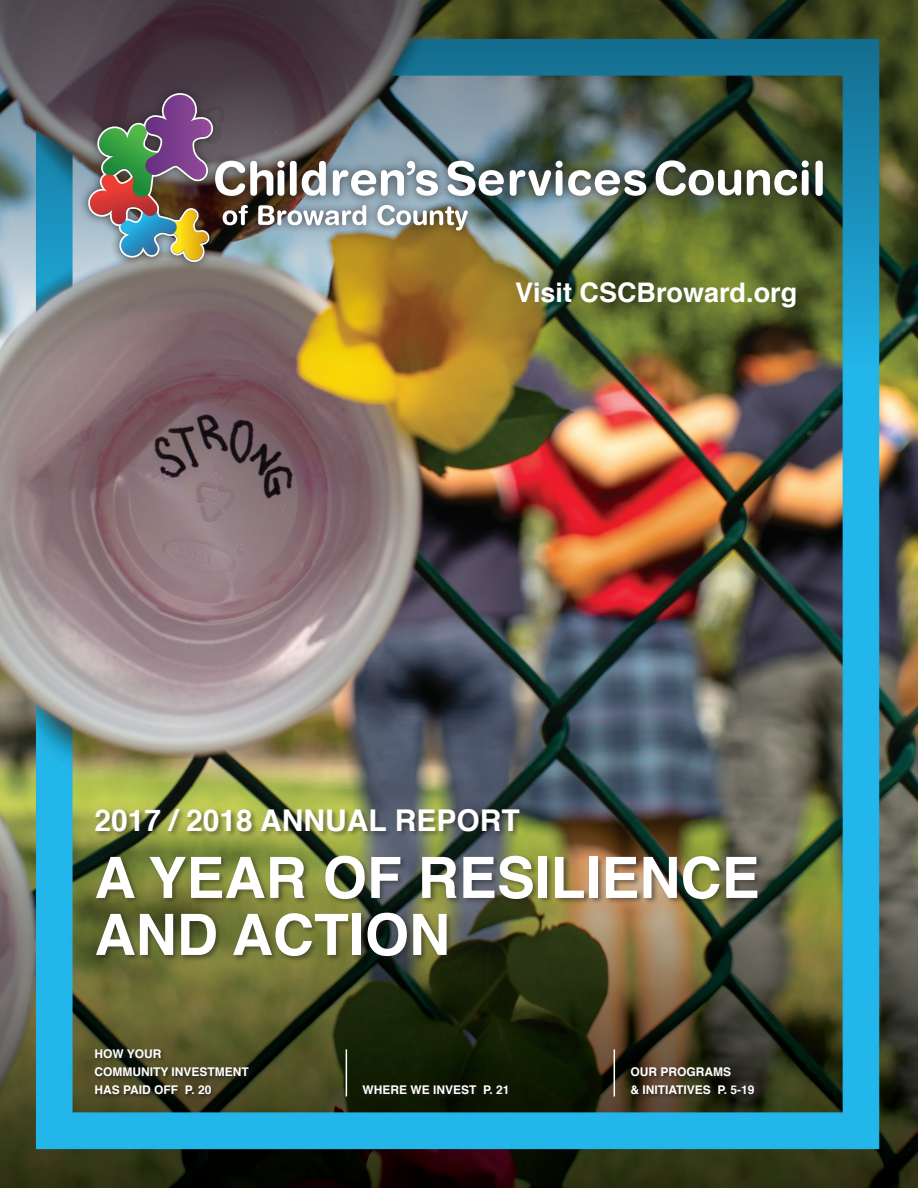
<style>
.page{position:relative;width:918px;height:1188px;background:#fff}
.page>*{position:absolute;margin:0;border:0;box-sizing:border-box;transform-origin:0 0}
.t1{font:700 57px/57px "Helvetica";color:#fff}
.t2{font:700 30px "Helvetica";color:#fff}
.t3{font:700 27px "Helvetica";color:#fff}
.t4{font:700 12px/18px "Helvetica";color:#fff}
</style>
<div class="page">
<img style="left:0;top:531px;width:918px;height:657px">
<img style="left:0;top:0;width:918px;height:531px">
<div style="left:94px;top:808px;width:671px;height:155px;background:#231f20;opacity:.5"></div>
<div style="left:79px;top:83px;width:753px;height:188px;background:#231f20;opacity:.75"></div>
<svg style="left:510px;top:161px;width:136px;height:35px"></svg>
<svg style="left:656px;top:160px;width:85px;height:36px"></svg>
<svg style="left:747px;top:160px;width:62px;height:35px"></svg>
<div style="left:802px;top:170px;width:7px;height:25px;background:#fff;border-radius:3px"></div>
<div style="left:815px;top:161px;width:8px;height:35px;background:#fff;border-radius:4px"></div>
<img style="left:88px;top:93px;width:416px;height:169px">
<div style="left:94px;top:1048px;width:666px;height:51px;background:#231f20;opacity:.75"></div>
<h3 class="t3" style="left:515px;top:270px;width:284px">Visit CSCBroward.org</h3>
<h2 class="t2" style="left:94px;top:796px;width:427px">2017 / 2018 ANNUAL REPORT</h2>
<h1 class="t1" style="left:94px;top:850px;width:667px">A YEAR OF RESILIENCE<br>AND ACTION</h1>
<p class="t4" style="left:94px;top:1044px;width:156px">HOW YOUR<br>COMMUNITY INVESTMENT<br>HAS PAID OFF P. 20</p>
<p class="t4" style="left:362px;top:1080px;width:149px">WHERE WE INVEST P. 21</p>
<p class="t4" style="left:630px;top:1062px;width:126px">OUR PROGRAMS<br>&amp; INITIATIVES P. 5-19</p>
</div>
